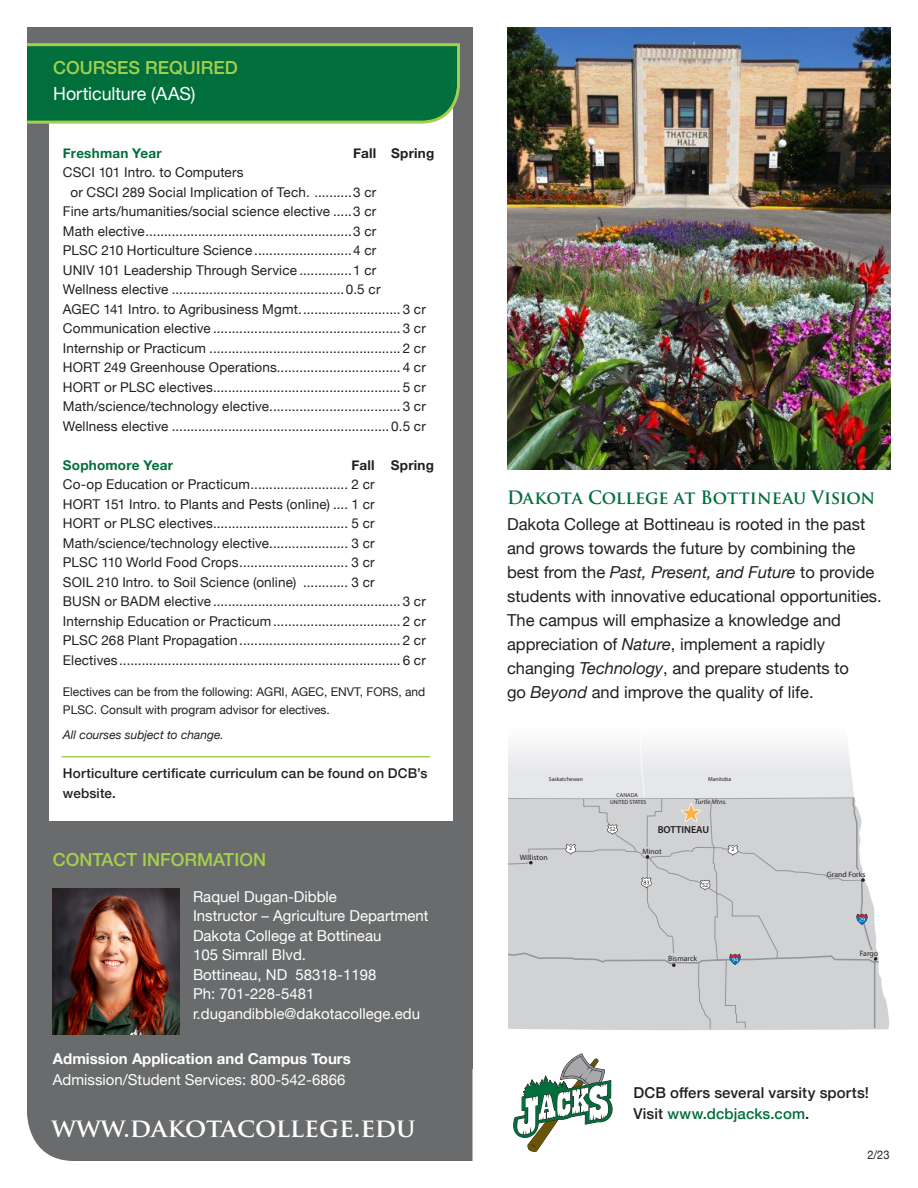
<style>
.page{position:relative;width:918px;height:1188px;background:#fff}
.page>*{position:absolute;margin:0;border:0;box-sizing:border-box;transform-origin:0 0}
.bullets{font:700 25.8px "Trajan Pro";color:#fff}
.t1{font:500 18px "Helvetica Neue";color:#a4cf4e}
.t2{font:700 18px "Trajan Pro";letter-spacing:-.005em;color:#006f3c}
.subheads{font:18px "Helvetica Neue";color:#fff}
.t3{font:16.5px/24px "Helvetica Neue";color:#231f20}
.t4{font:15px "Helvetica Neue";color:#fff}
.Paragraph_Style_1{font:500 15px/21px "Helvetica Neue";letter-spacing:.01em;color:#231f20}
.t5{font:700 15px "Helvetica Neue";color:#fff}
.t6{font:13.5px/19.5px "Helvetica Neue";letter-spacing:.01em;color:#231f20}
.t7{font:500 13.5px/19.5px "Helvetica Neue";letter-spacing:.01em;color:#231f20}
.t8{font:700 13.5px "Helvetica Neue";letter-spacing:.015em;color:#006f3c}
.t9{font:700 13.5px "Helvetica Neue";letter-spacing:.02em;color:#231f20}
.t10{font:12px/18px "Helvetica Neue";color:#231f20}
.t11{font:italic 12px "Helvetica Neue";color:#231f20}
.t12{font:12px "Helvetica Neue";color:#231f20;scale:.92 1}
.t13{font:600 10.2px "Myriad Pro";color:#231f20}
.t14{font:7.8px "Myriad Pro";color:#231f20}
.t15{font:italic 6.75px "Myriad Pro";color:#231f20}
.t16{font:6px "Myriad Pro";color:#231f20}
.t17{font:5.7px/7.4px "Myriad Pro";color:#231f20;text-align:center}
.s1{font-style:italic}
.s2{color:#006f3c}
</style>
<div class="page">
<div style="left:27px;top:1068px;width:445px;height:93px;background:#696b6c"></div>
<div style="left:27px;top:27px;width:445px;height:1041px;background:#696b6c"></div>
<div style="left:49px;top:86px;width:403px;height:735px;background:#fff"></div>
<svg style="left:27px;top:43px;width:433px;height:82px"></svg>
<img style="left:507px;top:27px;width:384px;height:442px">
<svg style="left:508px;top:797px;width:372px;height:233px"></svg>
<svg style="left:672px;top:963px;width:4px;height:4px"></svg>
<div style="left:672px;top:954px;width:25px;height:8px;background:#d1d2d4"></div>
<div style="left:857px;top:950px;width:20px;height:9px;background:#d1d2d4"></div>
<svg style="left:644px;top:847px;width:9px;height:12px"></svg>
<svg style="left:843px;top:870px;width:22px;height:12px"></svg>
<svg style="left:874px;top:957px;width:3px;height:4px"></svg>
<svg style="left:641px;top:877px;width:11px;height:12px"></svg>
<svg style="left:727px;top:954px;width:16px;height:11px"></svg>
<svg style="left:854px;top:914px;width:16px;height:11px"></svg>
<svg style="left:508px;top:745px;width:346px;height:90px"></svg>
<svg style="left:699px;top:880px;width:12px;height:11px"></svg>
<svg style="left:727px;top:845px;width:12px;height:11px"></svg>
<svg style="left:508px;top:844px;width:129px;height:21px"></svg>
<svg style="left:513px;top:1053px;width:100px;height:99px"></svg>
<hr style="left:62px;top:756px;width:368px;height:2px;background:#a4cf4e">
<img style="left:53px;top:888px;width:127px;height:147px">
<p class="t1" style="left:53px;top:53px;width:186px">COURSES REQUIRED</p>
<p class="subheads" style="left:53px;top:80px;width:144px">Horticulture (AAS)</p>
<p class="t8" style="left:63px;top:142px;width:100px">Freshman Year</p>
<p class="t9" style="left:353px;top:142px;width:83px">Fall Spring</p>
<p class="t6" style="left:63px;top:164px;width:182px">CSCI 101 Intro. to Computers</p>
<p class="t6" style="left:70px;top:183px;width:307px">or CSCI 289 Social Implication of Tech. ..........3 cr</p>
<p class="t6" style="left:63px;top:203px;width:315px">Fine arts/humanities/social science elective .....3 cr</p>
<p class="t6" style="left:63px;top:222px;width:315px">Math elective.......................................................3 cr</p>
<p class="t6" style="left:63px;top:242px;width:315px">PLSC 210 Horticulture Science ..........................4 cr</p>
<p class="t6" style="left:63px;top:261px;width:315px">UNIV 101 Leadership Through Service ..............1 cr</p>
<p class="t6" style="left:63px;top:281px;width:319px">Wellness elective ..............................................0.5 cr</p>
<p class="t6" style="left:63px;top:300px;width:365px">AGEC 141 Intro. to Agribusiness Mgmt........................... 3 cr</p>
<p class="t6" style="left:63px;top:320px;width:365px">Communication elective .................................................. 3 cr<br>Internship or Practicum ................................................... 2 cr</p>
<p class="t6" style="left:63px;top:359px;width:365px">HORT 249 Greenhouse Operations................................. 4 cr</p>
<p class="t6" style="left:63px;top:378px;width:365px">HORT or PLSC electives.................................................. 5 cr</p>
<p class="t6" style="left:63px;top:398px;width:365px">Math/science/technology elective................................... 3 cr</p>
<p class="t6" style="left:63px;top:417px;width:365px">Wellness elective .......................................................... 0.5 cr</p>
<p class="t8" style="left:63px;top:454px;width:112px">Sophomore Year</p>
<p class="t9" style="left:352px;top:454px;width:84px">Fall Spring</p>
<p class="t6" style="left:63px;top:476px;width:313px">Co-op Education or Practicum.......................... 2 cr</p>
<p class="t6" style="left:63px;top:495px;width:313px">HORT 151 Intro. to Plants and Pests (online) .... 1 cr</p>
<p class="t6" style="left:63px;top:515px;width:313px">HORT or PLSC electives.................................... 5 cr</p>
<p class="t6" style="left:63px;top:534px;width:313px">Math/science/technology elective..................... 3 cr</p>
<p class="t6" style="left:63px;top:554px;width:313px">PLSC 110 World Food Crops............................. 3 cr</p>
<p class="t6" style="left:63px;top:573px;width:313px">SOIL 210 Intro. to Soil Science (online) ............ 3 cr</p>
<p class="t6" style="left:63px;top:593px;width:365px">BUSN or BADM elective .................................................. 3 cr</p>
<p class="t6" style="left:63px;top:612px;width:365px">Internship Education or Practicum.................................. 2 cr</p>
<p class="t6" style="left:63px;top:632px;width:365px">PLSC 268 Plant Propagation........................................... 2 cr</p>
<p class="t6" style="left:63px;top:651px;width:365px">Electives........................................................................... 6 cr</p>
<p class="t10" style="left:63px;top:684px;width:364px">Electives can be from the following: AGRI, AGEC, ENVT, FORS, and<br>PLSC. Consult with program advisor for electives.</p>
<p class="t11" style="left:63px;top:726px;width:162px">All courses subject to change.</p>
<p class="t7" style="left:63px;top:762px;width:366px">Horticulture certificate curriculum can be found on DCB’s website.</p>
<p class="t1" style="left:53px;top:846px;width:215px">CONTACT INFORMATION</p>
<p class="t4" style="left:193px;top:886px;width:145px">Raquel Dugan-Dibble</p>
<p class="t4" style="left:193px;top:905px;width:237px">Instructor – Agriculture Department</p>
<p class="t4" style="left:193px;top:925px;width:190px">Dakota College at Bottineau</p>
<p class="t4" style="left:193px;top:944px;width:115px">105 Simrall Blvd.</p>
<p class="t4" style="left:193px;top:964px;width:185px">Bottineau, ND 58318-1198</p>
<p class="t4" style="left:193px;top:983px;width:123px">Ph: 701-228-5481</p>
<p class="t4" style="left:193px;top:1003px;width:229px">r.dugandibble@dakotacollege.edu</p>
<p class="t5" style="left:53px;top:1047px;width:299px">Admission Application and Campus Tours</p>
<p class="t4" style="left:53px;top:1069px;width:294px">Admission/Student Services: 800-542-6866</p>
<p class="bullets" style="left:52px;top:1111px;width:366px">www.dakotacollege.edu</p>
<p class="t2" style="left:507px;top:486px;width:370px">Dakota College at Bottineau Vision</p>
<p class="t3" style="left:507px;top:513px;width:376px">Dakota College at Bottineau is rooted in the past and grows towards the future by combining the best from the <span class="s1">Past, Present, and Future</span> to provide students with innovative educational opportunities.<br>The campus will emphasize a knowledge and appreciation of <span class="s1">Nature</span>, implement a rapidly changing <span class="s1">Technology</span>, and prepare students to<br>go <span class="s1">Beyond</span> and improve the quality of life.</p>
<p class="t17" style="left:549px;top:775px;width:36px">Saskatchewan</p>
<p class="t17" style="left:708px;top:775px;width:24px">Manitoba</p>
<p class="t17" style="left:610px;top:792px;width:38px">CANADA<br>UNITED STATES</p>
<p class="t13" style="left:658px;top:823px;width:53px">BOTTINEAU</p>
<p class="t15" style="left:695px;top:798px;width:33px">Turtle Mtns.</p>
<p class="t16" style="left:609px;top:825px;width:8px">52</p>
<p class="t14" style="left:520px;top:853px;width:29px">Williston</p>
<p class="t16" style="left:569px;top:845px;width:5px">2</p>
<p class="t14" style="left:642px;top:847px;width:21px">Minot</p>
<p class="t16" style="left:702px;top:881px;width:8px">52</p>
<p class="t16" style="left:732px;top:846px;width:5px">2</p>
<p class="t14" style="left:668px;top:953px;width:30px">Bismarck</p>
<p class="t14" style="left:827px;top:869px;width:40px">Grand Forks</p>
<p class="t14" style="left:860px;top:949px;width:20px">Fargo</p>
<p class="Paragraph_Style_1" style="left:633px;top:1081px;width:237px">DCB offers several varsity sports!<br>Visit <span class="s2">www.dcbjacks.com</span>.</p>
<p class="t12" style="left:867px;top:1146px;width:26px">2/23</p>
</div>
